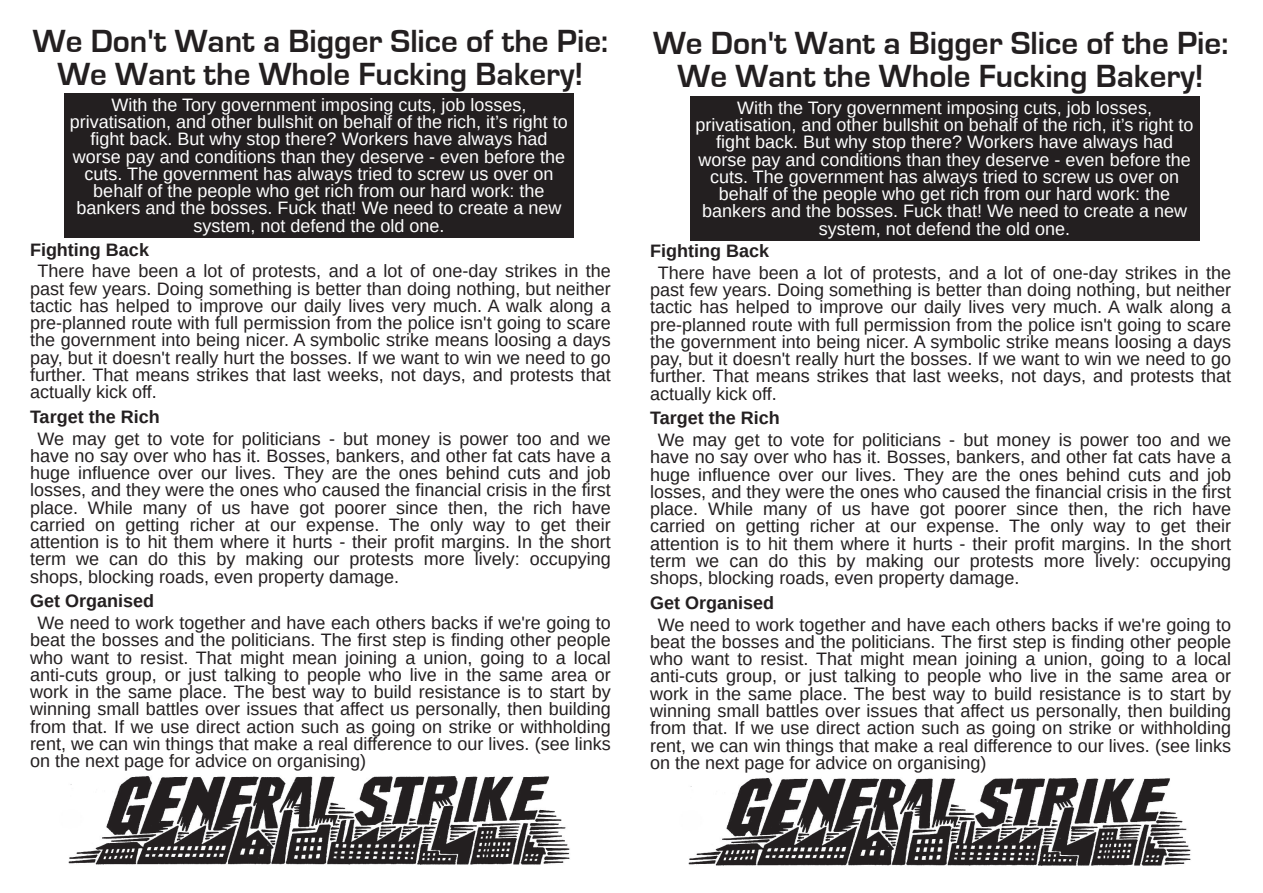
<style>
.page{position:relative;width:1263px;height:893px;background:#fff}
.page>*{position:absolute;margin:0;border:0;box-sizing:border-box;transform-origin:0 0}
.t1{font:700 33px/33px "Eurostile";color:#231f20;text-align:center}
.t2{font:18px/17.2px "Liberation Sans";color:#231f20;text-align:justify}
.t3{font:18px/17.2px "Liberation Sans";color:#fff;text-align:center}
.t4{font:700 18px "Liberation Sans";color:#231f20}
</style>
<div class="page">
<img style="left:68px;top:776px;width:502px;height:89px">
<div style="left:64px;top:93px;width:510px;height:145px;background:#231f20"></div>
<img style="left:688px;top:778px;width:503px;height:88px">
<div style="left:690px;top:96px;width:509px;height:145px;background:#231f20"></div>
<h1 class="t1" style="left:33px;top:26px;width:577px">We Don't Want a Bigger Slice of the Pie:<br>We Want the Whole Fucking Bakery!</h1>
<p class="t3" style="left:70px;top:96px;width:499px">With the Tory government imposing cuts, job losses, privatisation, and other bullshit on behalf of the rich, it’s right to fight back. But why stop there? Workers have always had worse pay and conditions than they deserve - even before the cuts. The government has always tried to screw us over on behalf of the people who get rich from our hard work: the bankers and the bosses. Fuck that! We need to create a new system, not defend the old one.</p>
<p class="t4" style="left:30px;top:239px;width:121px">Fighting Back</p>
<p class="t2" style="left:30px;top:263px;width:582px;text-indent:8px">There have been a lot of protests, and a lot of one-day strikes in the past few years. Doing something is better than doing nothing, but neither tactic has helped to improve our daily lives very much. A walk along a pre-planned route with full permission from the police isn't going to scare the government into being nicer. A symbolic strike means loosing a days pay, but it doesn't really hurt the bosses. If we want to win we need to go further. That means strikes that last weeks, not days, and protests that actually kick off.</p>
<p class="t4" style="left:30px;top:407px;width:131px">Target the Rich</p>
<p class="t2" style="left:30px;top:430px;width:582px;text-indent:8px">We may get to vote for politicians - but money is power too and we have no say over who has it. Bosses, bankers, and other fat cats have a huge influence over our lives. They are the ones behind cuts and job losses, and they were the ones who caused the financial crisis in the first place. While many of us have got poorer since then, the rich have carried on getting richer at our expense. The only way to get their attention is to hit them where it hurts - their profit margins. In the short term we can do this by making our protests more lively: occupying shops, blocking roads, even property damage.</p>
<p class="t4" style="left:30px;top:591px;width:126px">Get Organised</p>
<p class="t2" style="left:30px;top:614px;width:582px;text-indent:8px">We need to work together and have each others backs if we're going to beat the bosses and the politicians. The first step is finding other people who want to resist. That might mean joining a union, going to a local anti-cuts group, or just talking to people who live in the same area or work in the same place. The best way to build resistance is to start by winning small battles over issues that affect us personally, then building from that. If we use direct action such as going on strike or withholding rent, we can win things that make a real difference to our lives. (see links on the next page for advice on organising)</p>
<h1 class="t1" style="left:653px;top:27px;width:577px">We Don't Want a Bigger Slice of the Pie:<br>We Want the Whole Fucking Bakery!</h1>
<p class="t3" style="left:695px;top:99px;width:499px">With the Tory government imposing cuts, job losses, privatisation, and other bullshit on behalf of the rich, it’s right to fight back. But why stop there? Workers have always had worse pay and conditions than they deserve - even before the cuts. The government has always tried to screw us over on behalf of the people who get rich from our hard work: the bankers and the bosses. Fuck that! We need to create a new system, not defend the old one.</p>
<p class="t4" style="left:650px;top:241px;width:121px">Fighting Back</p>
<p class="t2" style="left:650px;top:264px;width:582px;text-indent:8px">There have been a lot of protests, and a lot of one-day strikes in the past few years. Doing something is better than doing nothing, but neither tactic has helped to improve our daily lives very much. A walk along a pre-planned route with full permission from the police isn't going to scare the government into being nicer. A symbolic strike means loosing a days pay, but it doesn't really hurt the bosses. If we want to win we need to go further. That means strikes that last weeks, not days, and protests that actually kick off.</p>
<p class="t4" style="left:650px;top:408px;width:131px">Target the Rich</p>
<p class="t2" style="left:650px;top:431px;width:582px;text-indent:8px">We may get to vote for politicians - but money is power too and we have no say over who has it. Bosses, bankers, and other fat cats have a huge influence over our lives. They are the ones behind cuts and job losses, and they were the ones who caused the financial crisis in the first place. While many of us have got poorer since then, the rich have carried on getting richer at our expense. The only way to get their attention is to hit them where it hurts - their profit margins. In the short term we can do this by making our protests more lively: occupying shops, blocking roads, even property damage.</p>
<p class="t4" style="left:650px;top:593px;width:126px">Get Organised</p>
<p class="t2" style="left:650px;top:616px;width:582px;text-indent:8px">We need to work together and have each others backs if we're going to beat the bosses and the politicians. The first step is finding other people who want to resist. That might mean joining a union, going to a local anti-cuts group, or just talking to people who live in the same area or work in the same place. The best way to build resistance is to start by winning small battles over issues that affect us personally, then building from that. If we use direct action such as going on strike or withholding rent, we can win things that make a real difference to our lives. (see links on the next page for advice on organising)</p>
</div>
